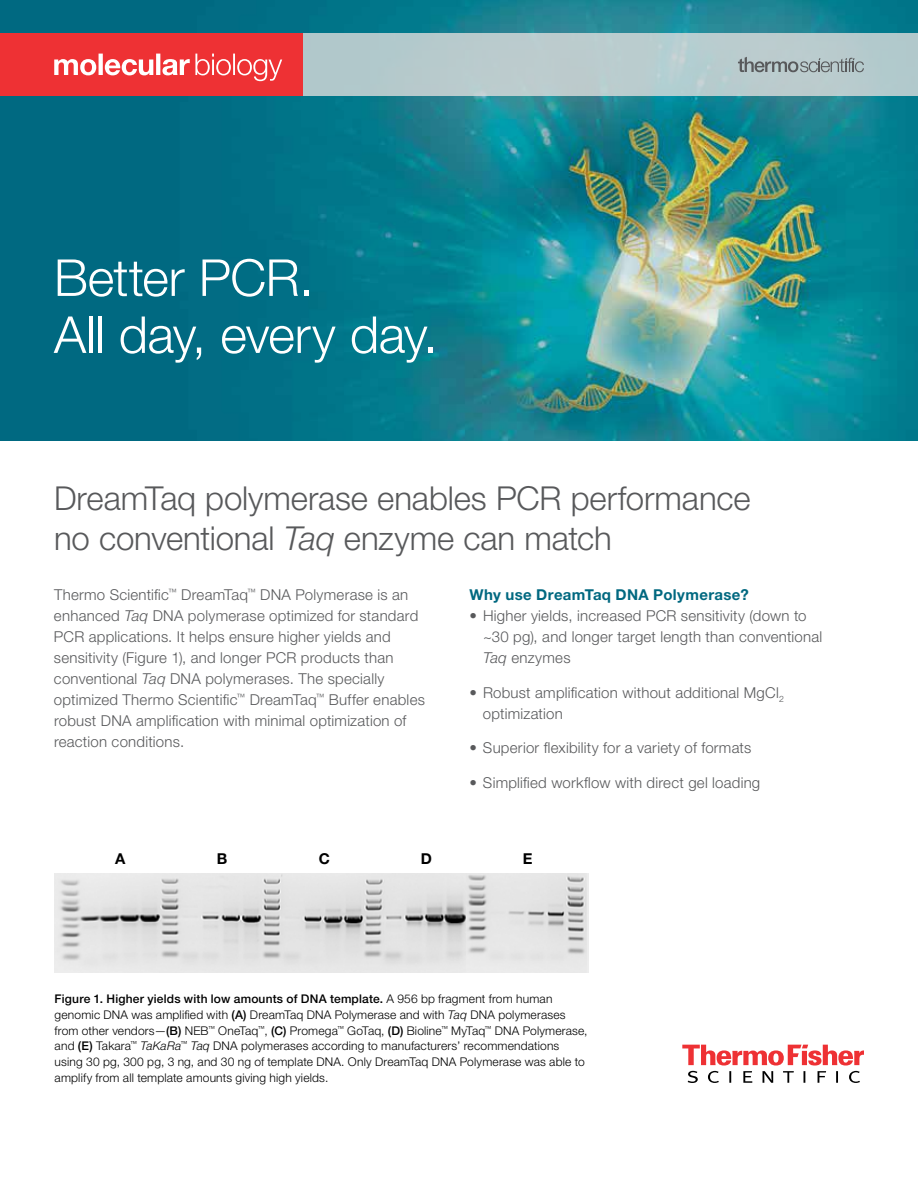
<style>
.page{position:relative;width:918px;height:1188px;background:#fff}
.page>*{position:absolute;margin:0;border:0;box-sizing:border-box;transform-origin:0 0}
.t1{font:300 51px/57px "Helvetica Neue LT Std";letter-spacing:-.01em;color:#fff}
.t2{font:300 33px/40.5px "Helvetica Neue LT Std";letter-spacing:-.005em;color:#58595b}
.t3{font:300 15px/21px "Helvetica Neue LT Std";letter-spacing:.015em;color:#58595b}
.t4{font:700 15px "Helvetica Neue LT Std";letter-spacing:.025em;color:#006880}
.t5{font:700 15px "Helvetica Neue LT Std";color:#000}
.t6{font:300 12px/15.8px "Helvetica Neue LT Std";letter-spacing:.015em;color:#000}
.s1{font-style:italic}
.s2{font-weight:500}
</style>
<div class="page">
<svg style="left:682px;top:1045px;width:182px;height:38px"></svg>
<img style="left:0;top:0;width:918px;height:441px">
<img style="left:54px;top:873px;width:534px;height:100px">
<div style="left:210px;top:33px;width:708px;height:63px;background:#b9cbcd"></div>
<div style="left:0;top:33px;width:303px;height:63px;background:#ee3134"></div>
<svg style="left:54px;top:54px;width:228px;height:27px"></svg>
<svg style="left:738px;top:57px;width:126px;height:15px"></svg>
<h1 class="t1" style="left:54px;top:248px;width:385px">Better PCR.<br>All day, every day.</h1>
<h2 class="t2" style="left:54px;top:477px;width:698px">DreamTaq polymerase enables PCR performance no conventional <span class="s1">Taq</span> enzyme can match</h2>
<p class="t3" style="left:54px;top:584px;width:373px">Thermo Scientific<sup>™</sup> DreamTaq<sup>™</sup> DNA Polymerase is an enhanced <span class="s1">Taq</span> DNA polymerase optimized for standard PCR applications. It helps ensure higher yields and sensitivity (Figure 1), and longer PCR products than conventional <span class="s1">Taq</span> DNA polymerases. The specially optimized Thermo Scientific<sup>™</sup> DreamTaq<sup>™</sup> Buffer enables robust DNA amplification with minimal optimization of reaction conditions.</p>
<p class="t4" style="left:470px;top:585px;width:281px">Why use DreamTaq DNA Polymerase?</p>
<p class="t3" style="left:483px;top:605px;width:341px;text-indent:-14px">• Higher yields, increased PCR sensitivity (down to ~30 pg), and longer target length than conventional<br><span class="s1">Taq</span> enzymes</p>
<p class="t3" style="left:483px;top:681px;width:302px;text-indent:-13px">• Robust amplification without additional MgCl<sub>2 </sub>optimization</p>
<p class="t3" style="left:469px;top:737px;width:283px">• Superior flexibility for a variety of formats</p>
<p class="t3" style="left:469px;top:771px;width:292px">• Simplified workflow with direct gel loading</p>
<p class="t5" style="left:115px;top:849px;width:12px">A</p>
<p class="t5" style="left:217px;top:849px;width:12px">B</p>
<p class="t5" style="left:319px;top:849px;width:13px">C</p>
<p class="t5" style="left:421px;top:849px;width:13px">D</p>
<p class="t5" style="left:523px;top:849px;width:11px">E</p>
<p class="t6" style="left:55px;top:991px;width:535px"><span class="s2">Figure 1. Higher yields with low amounts of DNA template.</span> A 956 bp fragment from human genomic DNA was amplified with <span class="s2">(A)</span> DreamTaq DNA Polymerase and with <span class="s1">Taq</span> DNA polymerases from other vendors—<span class="s2">(B)</span> NEB<sup>™</sup> OneTaq<sup>™</sup>, <span class="s2">(C)</span> Promega<sup>™</sup> GoTaq, <span class="s2">(D)</span> Bioline<sup>™</sup> MyTaq<sup>™</sup> DNA Polymerase, and <span class="s2">(E)</span> Takara<sup>™</sup> <span class="s1">TaKaRa</span><sup>™</sup> <span class="s1">Taq</span> DNA polymerases according to manufacturers’ recommendations using 30 pg, 300 pg, 3 ng, and 30 ng of template DNA. Only DreamTaq DNA Polymerase was able to amplify from all template amounts giving high yields.</p>
</div>
